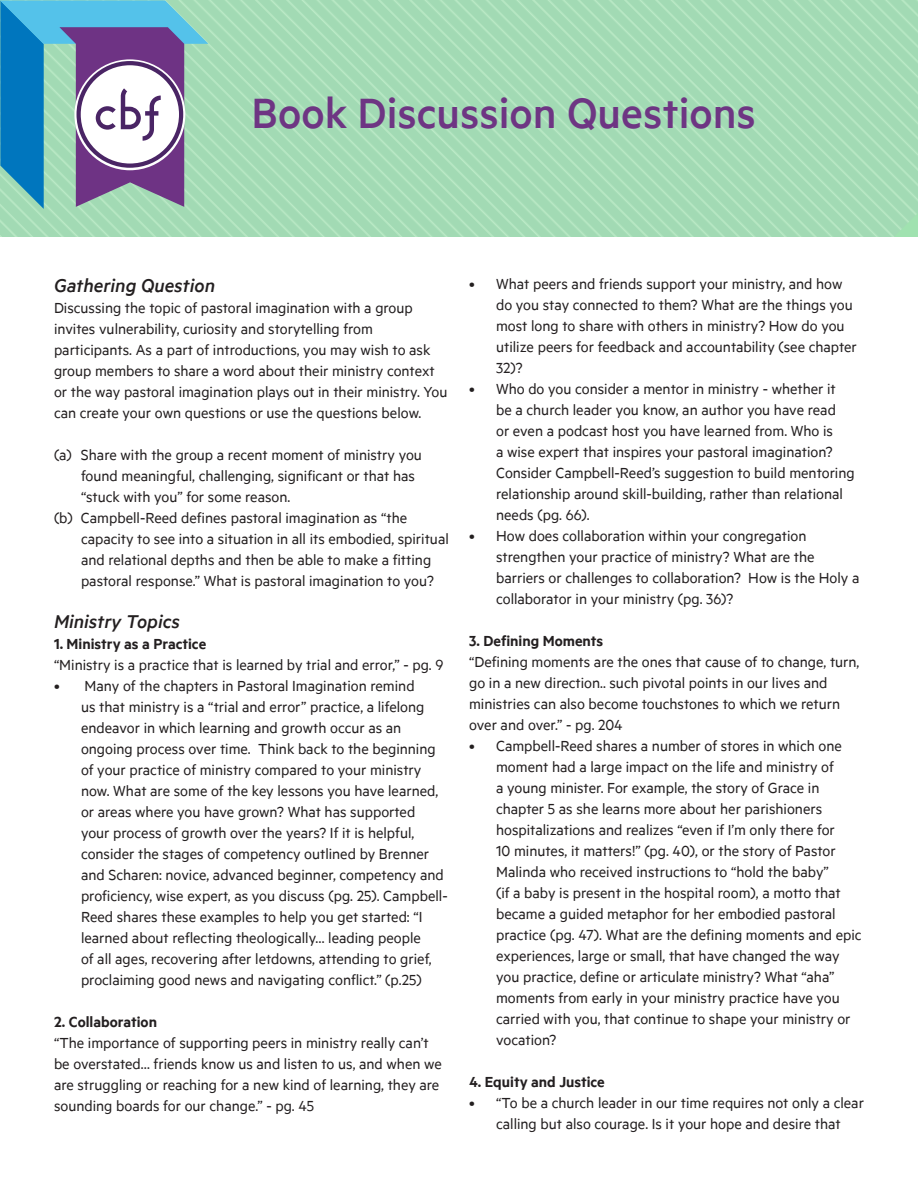
<style>
.page{position:relative;width:918px;height:1188px;background:#fff}
.page>*{position:absolute;margin:0;border:0;box-sizing:border-box;transform-origin:0 0}
.t1{font:500 48px "Metric";color:#6e3583}
.t2{font:italic 500 21px "Metric";color:#231f20}
.t3{font:16.5px/21px "Metric";color:#231f20}
.t4{font:600 16.5px "Metric";color:#231f20}
</style>
<div class="page">
<img style="left:0;top:0;width:918px;height:237px">
<svg style="left:0;top:0;width:208px;height:209px"></svg>
<p class="t1" style="left:251px;top:85px;width:506px">Book Discussion Questions</p>
<p class="t2" style="left:54px;top:273px;width:163px">Gathering Question</p>
<p class="t3" style="left:54px;top:297px;width:395px">Discussing the topic of pastoral imagination with a group invites vulnerability, curiosity and storytelling from participants. As a part of introductions, you may wish to ask group members to share a word about their ministry context or the way pastoral imagination plays out in their ministry. You can create your own questions or use the questions below.</p>
<p class="t3" style="left:81px;top:444px;width:342px;text-indent:-27px">(a) Share with the group a recent moment of ministry you found meaningful, challenging, significant or that has “stuck with you” for some reason.</p>
<p class="t3" style="left:81px;top:507px;width:369px;text-indent:-27px">(b) Campbell-Reed defines pastoral imagination as “the capacity to see into a situation in all its embodied, spiritual and relational depths and then be able to make a fitting pastoral response.” What is pastoral imagination to you?</p>
<p class="t2" style="left:54px;top:609px;width:128px">Ministry Topics</p>
<p class="t4" style="left:54px;top:634px;width:154px">1. Ministry as a Practice</p>
<p class="t3" style="left:54px;top:654px;width:391px">“Ministry is a practice that is learned by trial and error,” - pg. 9</p>
<p class="t3" style="left:81px;top:675px;width:368px;text-indent:-27px">• Many of the chapters in Pastoral Imagination remind<br>us that ministry is a “trial and error” practice, a lifelong endeavor in which learning and growth occur as an ongoing process over time. Think back to the beginning of your practice of ministry compared to your ministry now. What are some of the key lessons you have learned, or areas where you have grown? What has supported your process of growth over the years? If it is helpful, consider the stages of competency outlined by Brenner and Scharen: novice, advanced beginner, competency and proficiency, wise expert, as you discuss (pg. 25). Campbell-Reed shares these examples to help you get started: “I learned about reflecting theologically… leading people<br>of all ages, recovering after letdowns, attending to grief, proclaiming good news and navigating conflict.” (p.25)</p>
<p class="t4" style="left:54px;top:1012px;width:105px">2. Collaboration</p>
<p class="t3" style="left:54px;top:1032px;width:389px">“The importance of supporting peers in ministry really can’t be overstated… friends know us and listen to us, and when we are struggling or reaching for a new kind of learning, they are sounding boards for our change.” - pg. 45</p>
<p class="t3" style="left:496px;top:273px;width:362px;text-indent:-27px">• What peers and friends support your ministry, and how do you stay connected to them? What are the things you most long to share with others in ministry? How do you utilize peers for feedback and accountability (see chapter 32)?</p>
<p class="t3" style="left:496px;top:378px;width:360px;text-indent:-27px">• Who do you consider a mentor in ministry - whether it be a church leader you know, an author you have read<br>or even a podcast host you have learned from. Who is<br>a wise expert that inspires your pastoral imagination?<br>Consider Campbell-Reed’s suggestion to build mentoring relationship around skill-building, rather than relational needs (pg. 66).</p>
<p class="t3" style="left:496px;top:525px;width:365px;text-indent:-27px">• How does collaboration within your congregation strengthen your practice of ministry? What are the barriers or challenges to collaboration? How is the Holy a collaborator in your ministry (pg. 36)?</p>
<p class="t4" style="left:469px;top:631px;width:136px">3. Defining Moments</p>
<p class="t3" style="left:469px;top:651px;width:392px">“Defining moments are the ones that cause of to change, turn, go in a new direction.. such pivotal points in our lives and ministries can also become touchstones to which we return over and over.” - pg. 204</p>
<p class="t3" style="left:496px;top:735px;width:367px;text-indent:-27px">• Campbell-Reed shares a number of stores in which one moment had a large impact on the life and ministry of<br>a young minister. For example, the story of Grace in chapter 5 as she learns more about her parishioners hospitalizations and realizes “even if I’m only there for<br>10 minutes, it matters!” (pg. 40), or the story of Pastor Malinda who received instructions to “hold the baby”<br>(if a baby is present in the hospital room), a motto that became a guided metaphor for her embodied pastoral practice (pg. 47). What are the defining moments and epic experiences, large or small, that have changed the way you practice, define or articulate ministry? What “aha” moments from early in your ministry practice have you carried with you, that continue to shape your ministry or vocation?</p>
<p class="t4" style="left:469px;top:1072px;width:137px">4. Equity and Justice</p>
<p class="t3" style="left:469px;top:1092px;width:396px;text-align:center">• “To be a church leader in our time requires not only a clear calling but also courage. Is it your hope and desire that</p>
</div>
